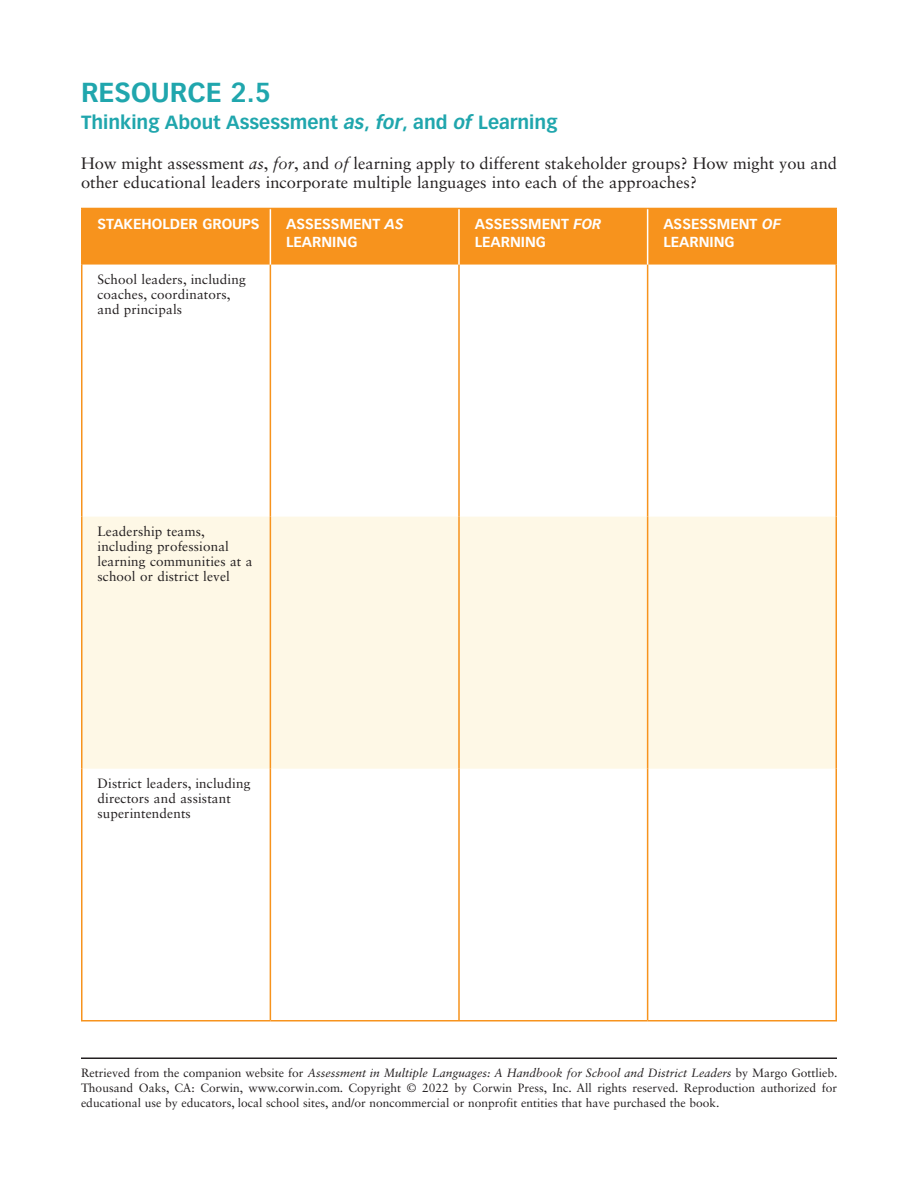
<style>
.page{position:relative;width:918px;height:1188px;background:#fff}
.page>*{position:absolute;margin:0;border:0;box-sizing:border-box;transform-origin:0 0}
.SE4_Title{font:700 27px "Vectora LT Std";color:#20a6ad}
.SE4_H1{font:700 18.75px "Vectora LT Std";color:#20a6ad}
.SE4_FL{font:16.5px/19.5px "Sabon LT Std";color:#231f20}
.Art_Table_Column_Hea{font:700 14.25px/18px "Vectora LT Std";color:#fff}
.Art_Table_Text{font:13.5px/15px "Sabon LT Std";letter-spacing:.01em;color:#231f20}
.t1{font:12px/15px "Sabon LT Std";color:#231f20;text-align:justify}
.s1{font-style:italic}
</style>
<div class="page">
<hr style="left:81px;top:1058px;width:756px;height:1px;background:#231f20">
<div style="left:82px;top:209px;width:754px;height:56px;background:#f7931d"></div>
<div style="left:82px;top:517px;width:754px;height:252px;background:#fef8e6"></div>
<hr style="left:81px;top:208px;width:189px;height:1px;background:#f7931d">
<hr style="left:81px;top:209px;width:1px;height:56px;background:#f7931d">
<hr style="left:270px;top:208px;width:189px;height:1px;background:#f7931d">
<hr style="left:459px;top:208px;width:189px;height:1px;background:#f7931d">
<hr style="left:648px;top:208px;width:189px;height:1px;background:#f7931d">
<hr style="left:836px;top:209px;width:1px;height:56px;background:#f7931d">
<hr style="left:81px;top:265px;width:1px;height:252px;background:#f7931d">
<hr style="left:836px;top:265px;width:1px;height:252px;background:#f7931d">
<hr style="left:81px;top:517px;width:1px;height:252px;background:#f7931d">
<hr style="left:836px;top:517px;width:1px;height:252px;background:#f7931d">
<hr style="left:81px;top:769px;width:1px;height:251px;background:#f7931d">
<hr style="left:836px;top:769px;width:1px;height:251px;background:#f7931d">
<hr style="left:81px;top:1020px;width:189px;height:2px;background:#f7931d">
<hr style="left:270px;top:1020px;width:189px;height:2px;background:#f7931d">
<hr style="left:459px;top:1020px;width:189px;height:2px;background:#f7931d">
<hr style="left:648px;top:1020px;width:189px;height:2px;background:#f7931d">
<hr style="left:270px;top:265px;width:1px;height:252px;background:#f7931d">
<hr style="left:458px;top:265px;width:2px;height:252px;background:#f7931d">
<hr style="left:647px;top:265px;width:1px;height:252px;background:#f7931d">
<hr style="left:270px;top:517px;width:1px;height:252px;background:#f7931d">
<hr style="left:458px;top:517px;width:2px;height:252px;background:#f7931d">
<hr style="left:647px;top:517px;width:1px;height:252px;background:#f7931d">
<hr style="left:270px;top:769px;width:1px;height:251px;background:#f7931d">
<hr style="left:458px;top:769px;width:2px;height:251px;background:#f7931d">
<hr style="left:647px;top:769px;width:1px;height:251px;background:#f7931d">
<hr style="left:270px;top:209px;width:1px;height:56px;background:#fff">
<hr style="left:458px;top:209px;width:2px;height:56px;background:#fff">
<hr style="left:647px;top:209px;width:1px;height:56px;background:#fff">
<p class="SE4_Title" style="left:81px;top:76px;width:191px">RESOURCE 2.5</p>
<p class="SE4_H1" style="left:81px;top:111px;width:478px">Thinking About Assessment <span class="s1">as</span>, <span class="s1">for</span>, and <span class="s1">of</span> Learning</p>
<p class="SE4_FL" style="left:81px;top:153px;width:758px">How might assessment <span class="s1">as</span>, <span class="s1">for</span>, and <span class="s1">of</span> learning apply to different stakeholder groups? How might you and other educational leaders incorporate multiple languages into each of the approaches?</p>
<p class="Art_Table_Column_Hea" style="left:98px;top:214px;width:164px">STAKEHOLDER GROUPS</p>
<p class="Art_Table_Column_Hea" style="left:286px;top:214px;width:119px">ASSESSMENT <span class="s1">AS<br></span>LEARNING</p>
<p class="Art_Table_Column_Hea" style="left:475px;top:214px;width:128px">ASSESSMENT <span class="s1">FOR<br></span>LEARNING</p>
<p class="Art_Table_Column_Hea" style="left:663px;top:214px;width:119px">ASSESSMENT <span class="s1">OF<br></span>LEARNING</p>
<p class="Art_Table_Text" style="left:98px;top:272px;width:150px">School leaders, including coaches, coordinators, and principals</p>
<p class="Art_Table_Text" style="left:98px;top:524px;width:157px">Leadership teams, including professional learning communities at a school or district level</p>
<p class="Art_Table_Text" style="left:98px;top:776px;width:155px">District leaders, including directors and assistant superintendents</p>
<p class="t1" style="left:81px;top:1065px;width:758px">Retrieved from the companion website for <span class="s1">Assessment in Multiple Languages: A Handbook for School and District Leaders</span> by Margo Gottlieb.<br>Thousand Oaks, CA: Corwin, www.corwin.com. Copyright © 2022 by Corwin Press, Inc. All rights reserved. Reproduction authorized for educational use by educators, local school sites, and/or noncommercial or nonprofit entities that have purchased the book.</p>
</div>
